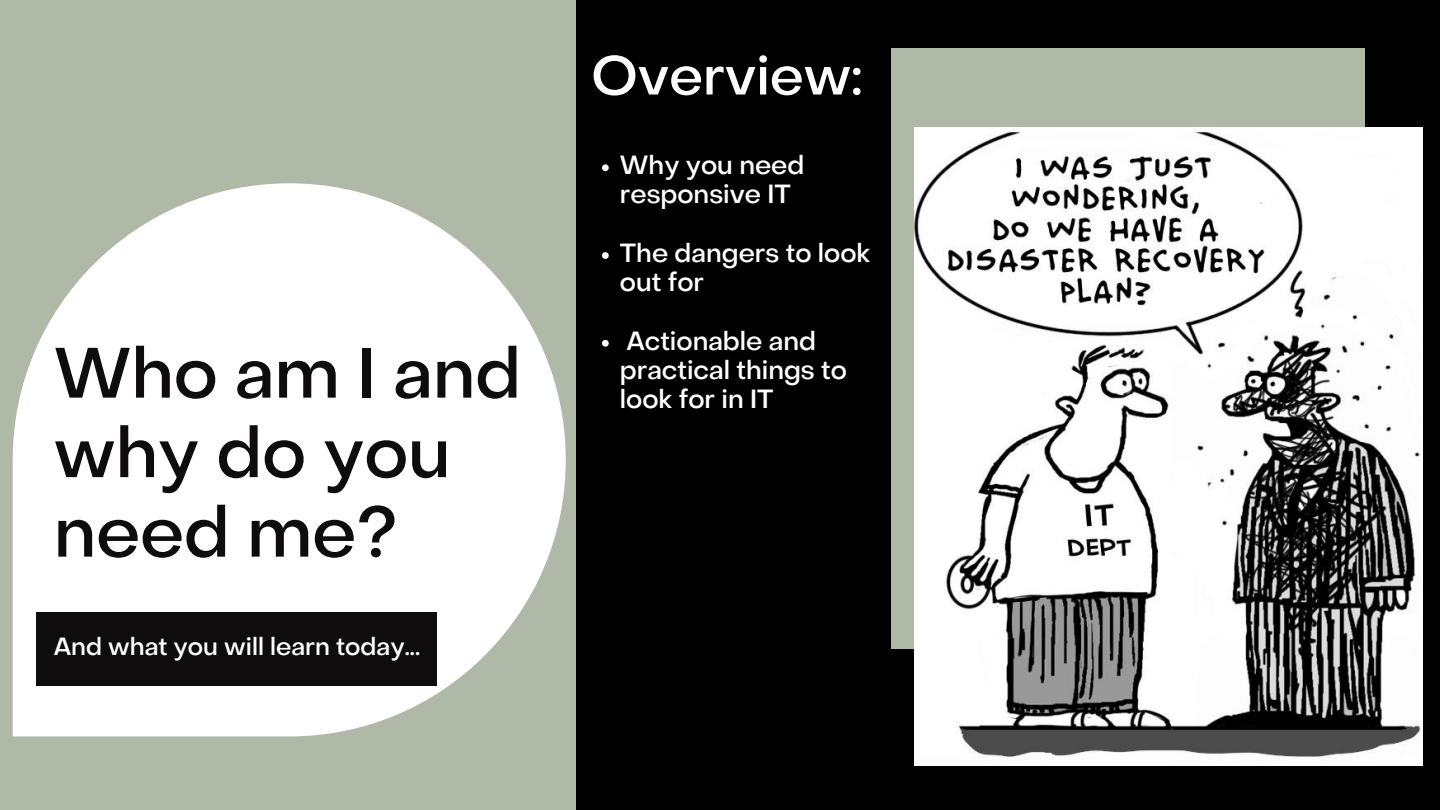
<style>
.page{position:relative;width:1440px;height:810px;background:#b0b9a7}
.page>*{position:absolute;margin:0;border:0;box-sizing:border-box;transform-origin:0 0}
.t1{font:500 70.4px/79.5px "Object Sans";color:#0e0c0c}
.t2{font:500 54px "Object Sans";color:#fff}
.t3{font:500 26px/29.2px "Object Sans";color:#fff}
.t4{font:500 24.6px "Object Sans";color:#fff}
</style>
<div class="page">
<svg style="left:13px;top:183px;width:553px;height:553px;fill:#fff"></svg>
<div style="left:36px;top:613px;width:401px;height:73px;background:#0e0c0c"></div>
<div style="left:576px;top:0;width:864px;height:810px;background:#000"></div>
<div style="left:891px;top:49px;width:474px;height:600px;background:#b0b9a7"></div>
<img style="left:915px;top:127px;width:507px;height:639px">
<svg style="left:602px;top:164px;width:7px;height:7px"></svg>
<svg style="left:602px;top:252px;width:7px;height:7px"></svg>
<svg style="left:602px;top:340px;width:7px;height:7px"></svg>
<p class="t1" style="left:54px;top:340px;width:469px">Who am I and why do you need me?</p>
<p class="t4" style="left:54px;top:637px;width:368px">And what you will learn today...</p>
<p class="t2" style="left:591px;top:55px;width:273px">Overview:</p>
<p class="t3" style="left:620px;top:153px;width:186px">Why you need responsive IT</p>
<p class="t3" style="left:620px;top:241px;width:252px">The dangers to look out for</p>
<p class="t3" style="left:620px;top:328px;width:229px">Actionable and practical things to look for in IT</p>
</div>
